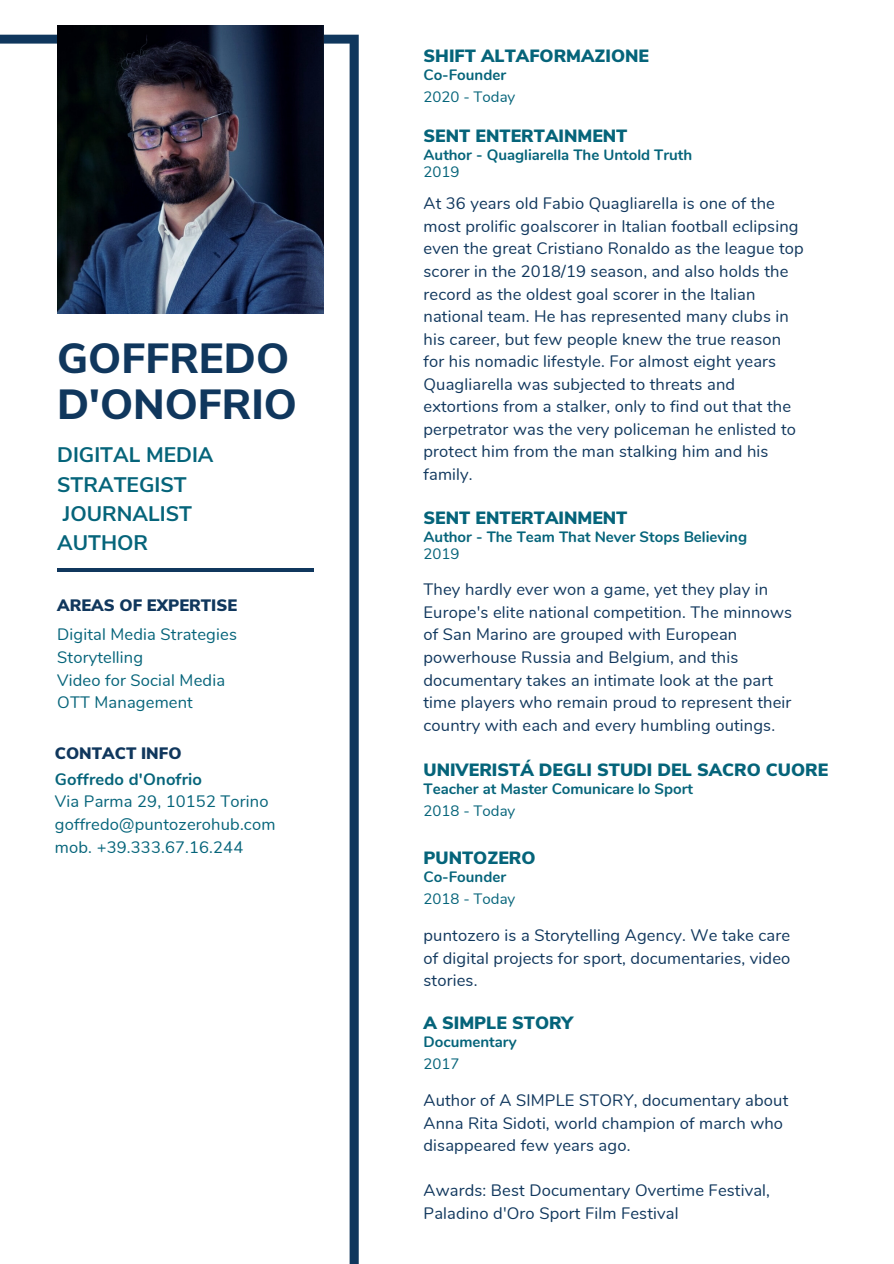
<style>
.page{position:relative;width:894px;height:1264px;background:#fff}
.page>*{position:absolute;margin:0;border:0;box-sizing:border-box;transform-origin:0 0}
.t1{font:800 42px "Nunito Sans";color:#10375d}
.t2{font:700 21px/29.2px "Nunito Sans";color:#05647a}
.t3{font:900 17.7px "Nunito Sans";color:#05647a}
.t4{font:16.5px/22.5px "Nunito";letter-spacing:.01em;color:#10375d}
.t5{font:16.5px "Nunito";letter-spacing:.01em;color:#05647a}
.t6{font:900 16.5px "Nunito Sans";color:#10375d}
.t7{font:700 16.5px "Nunito";letter-spacing:.01em;color:#05647a}
.t8{font:700 15px "Nunito";color:#05647a}
.t9{font:15px "Nunito";color:#05647a}
</style>
<div class="page">
<svg style="left:0;top:35px;width:358px;height:1228px"></svg>
<hr style="left:57px;top:568px;width:257px;height:4px;background:#10375d">
<img style="left:57px;top:26px;width:266px;height:287px">
<p class="t1" style="left:57px;top:330px;width:233px">GOFFREDO</p>
<p class="t1" style="left:57px;top:376px;width:241px">D'ONOFRIO</p>
<p class="t2" style="left:57px;top:441px;width:158px">DIGITAL MEDIA</p>
<p class="t2" style="left:57px;top:470px;width:136px">STRATEGIST<br>JOURNALIST</p>
<p class="t2" style="left:57px;top:529px;width:92px">AUTHOR</p>
<p class="t6" style="left:57px;top:594px;width:181px">AREAS OF EXPERTISE</p>
<p class="t5" style="left:57px;top:623px;width:181px">Digital Media Strategies</p>
<p class="t5" style="left:57px;top:646px;width:87px">Storytelling</p>
<p class="t5" style="left:57px;top:669px;width:169px">Video for Social Media</p>
<p class="t5" style="left:57px;top:691px;width:137px">OTT Management</p>
<p class="t6" style="left:55px;top:742px;width:128px">CONTACT INFO</p>
<p class="t7" style="left:55px;top:768px;width:148px">Goffredo d'Onofrio</p>
<p class="t5" style="left:55px;top:790px;width:215px">Via Parma 29, 10152 Torino</p>
<p class="t5" style="left:55px;top:813px;width:222px">goffredo@puntozerohub.com</p>
<p class="t5" style="left:55px;top:835px;width:190px">mob. +39.333.67.16.244</p>
<p class="t3" style="left:423px;top:44px;width:227px">SHIFT ALTAFORMAZIONE</p>
<p class="t8" style="left:423px;top:65px;width:84px">Co-Founder</p>
<p class="t9" style="left:423px;top:86px;width:93px">2020 - Today</p>
<p class="t3" style="left:423px;top:124px;width:205px">SENT ENTERTAINMENT</p>
<p class="t8" style="left:423px;top:144px;width:270px">Author - Quagliarella The Untold Truth</p>
<p class="t4" style="left:423px;top:193px;width:381px">At 36 years old Fabio Quagliarella is one of the most prolific goalscorer in Italian football eclipsing even the great Cristiano Ronaldo as the league top scorer in the 2018/19 season, and also holds the record as the oldest goal scorer in the Italian national team. He has represented many clubs in his career, but few people knew the true reason for his nomadic lifestyle. For almost eight years Quagliarella was subjected to threats and extortions from a stalker, only to find out that the perpetrator was the very policeman he enlisted to protect him from the man stalking him and his family.</p>
<p class="t9" style="left:423px;top:162px;width:37px">2019</p>
<p class="t3" style="left:423px;top:506px;width:205px">SENT ENTERTAINMENT</p>
<p class="t8" style="left:423px;top:526px;width:325px">Author - The Team That Never Stops Believing</p>
<p class="t4" style="left:423px;top:578px;width:370px">They hardly ever won a game, yet they play in Europe's elite national competition. The minnows of San Marino are grouped with European powerhouse Russia and Belgium, and this documentary takes an intimate look at the part time players who remain proud to represent their country with each and every humbling outings.</p>
<p class="t9" style="left:423px;top:544px;width:37px">2019</p>
<p class="t3" style="left:423px;top:758px;width:406px">UNIVERISTÁ DEGLI STUDI DEL SACRO CUORE</p>
<p class="t8" style="left:423px;top:778px;width:271px">Teacher at Master Comunicare lo Sport</p>
<p class="t9" style="left:423px;top:800px;width:93px">2018 - Today</p>
<p class="t3" style="left:423px;top:846px;width:113px">PUNTOZERO</p>
<p class="t8" style="left:423px;top:866px;width:84px">Co-Founder</p>
<p class="t9" style="left:423px;top:888px;width:93px">2018 - Today</p>
<p class="t4" style="left:423px;top:924px;width:368px;text-align:justify">puntozero is a Storytelling Agency. We take care of digital projects for sport, documentaries, video stories.</p>
<p class="t3" style="left:423px;top:1010px;width:151px">A SIMPLE STORY</p>
<p class="t8" style="left:423px;top:1031px;width:94px">Documentary</p>
<p class="t9" style="left:423px;top:1053px;width:37px">2017</p>
<p class="t4" style="left:423px;top:1089px;width:366px">Author of A SIMPLE STORY, documentary about<br>Anna Rita Sidoti, world champion of march who disappeared few years ago.</p>
<p class="t4" style="left:423px;top:1179px;width:348px">Awards: Best Documentary Overtime Festival,<br>Paladino d'Oro Sport Film Festival</p>
</div>
